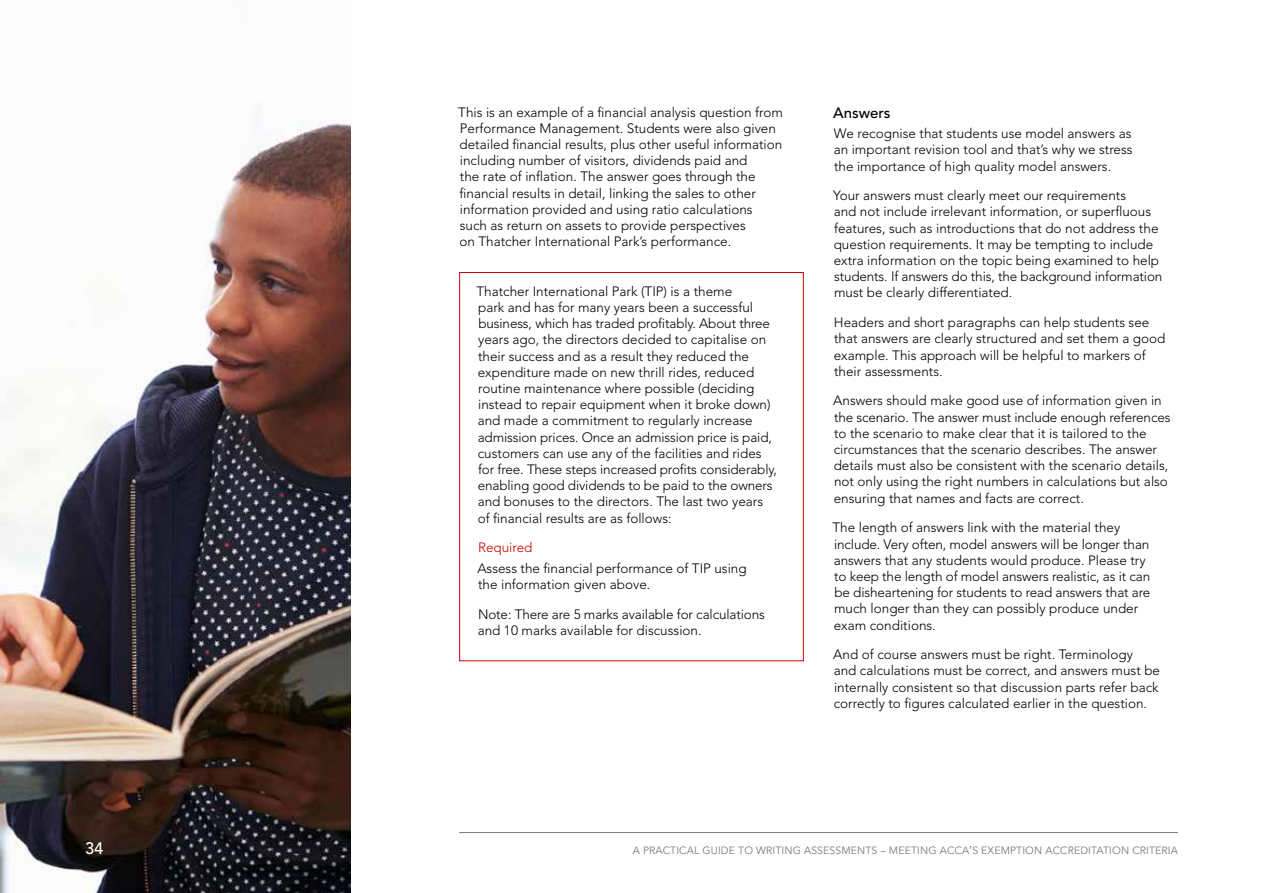
<style>
.page{position:relative;width:1263px;height:893px;background:#fff}
.page>*{position:absolute;margin:0;border:0;box-sizing:border-box;transform-origin:0 0}
.t1{font:500 16.5px "Avenir LT Std";color:#fff}
.t2{font:500 15px "Avenir LT Std";color:#000}
.t3{font:300 13.5px/16.2px "Avenir LT Std";color:#000}
.t4{font:300 13.5px "Avenir LT Std";color:#c80000}
.t5{font:10.5px "Avenir LT Std";letter-spacing:.01em;color:#7c7c7c}
.s1{font-family:"Caecilia"}
</style>
<div class="page">
<img style="left:0;top:120px;width:351px;height:773px">
<div style="left:459px;top:272px;width:345px;height:389px;border:1px solid #c80000"></div>
<hr style="left:459px;top:832px;width:719px;height:1px;background:#7c7c7c">
<p class="t3" style="left:458px;top:104px;width:326px">This is an example of a financial analysis question from Performance Management. Students were also given detailed financial results, plus other useful information including number of visitors, dividends paid and<br>the rate of inflation. The answer goes through the financial results in detail, linking the sales to other information provided and using ratio calculations<br>such as return on assets to provide perspectives<br>on Thatcher International Park’s performance.</p>
<p class="t2" style="left:833px;top:104px;width:59px">Answers</p>
<p class="t3" style="left:834px;top:125px;width:300px;text-align:justify">We recognise that students use model answers as an important revision tool and that’s why we stress the importance of high quality model answers.</p>
<p class="t3" style="left:833px;top:187px;width:331px">Your answers must clearly meet our requirements<br>and not include irrelevant information, or superfluous features, such as introductions that do not address the question requirements. It may be tempting to include extra information on the topic being examined to help students. If answers do this, the background information must be clearly differentiated.</p>
<p class="t3" style="left:834px;top:314px;width:333px">Headers and short paragraphs can help students see that answers are clearly structured and set them a good example. This approach will be helpful to markers of their assessments.</p>
<p class="t3" style="left:833px;top:393px;width:339px">Answers should make good use of information given in the scenario. The answer must include enough references to the scenario to make clear that it is tailored to the circumstances that the scenario describes. The answer details must also be consistent with the scenario details, not only using the right numbers in calculations but also ensuring that names and facts are correct.</p>
<p class="t3" style="left:832px;top:520px;width:319px">The length of answers link with the material they include. Very often, model answers will be longer than answers that any students would produce. Please try to keep the length of model answers realistic, as it can be disheartening for students to read answers that are much longer than they can possibly produce under exam conditions.</p>
<p class="t3" style="left:833px;top:646px;width:328px">And of course answers must be right. Terminology<br>and calculations must be correct, and answers must be internally consistent so that discussion parts refer back correctly to figures calculated earlier in the question.</p>
<p class="t3" style="left:476px;top:283px;width:302px">Thatcher International Park (TIP) is a theme<br>park and has for many years been a successful business, which has traded profitably. About three years ago, the directors decided to capitalise on their success and as a result they reduced the expenditure made on new thrill rides, reduced routine maintenance where possible (deciding instead to repair equipment when it broke down) and made a commitment to regularly increase admission prices. Once an admission price is paid, customers can use any of the facilities and rides for free. These steps increased profits considerably, enabling good dividends to be paid to the owners and bonuses to the directors. The last two years of financial results are as follows:</p>
<p class="t4" style="left:478px;top:540px;width:56px">Required</p>
<p class="t3" style="left:477px;top:560px;width:271px">Assess the financial performance of TIP using the information given above.</p>
<p class="t3" style="left:478px;top:606px;width:289px">Note: There are 5 marks available for calculations and 10 marks available for discussion.</p>
<p class="t1" style="left:85px;top:839px;width:20px">34</p>
<p class="t5" style="left:633px;top:844px;width:547px">A PRACTICAL GUIDE TO WRITING ASSESSMENTS – MEETING ACCA<span class="s1">’</span>S EXEMPTION ACCREDITATION CRITERIA</p>
</div>
